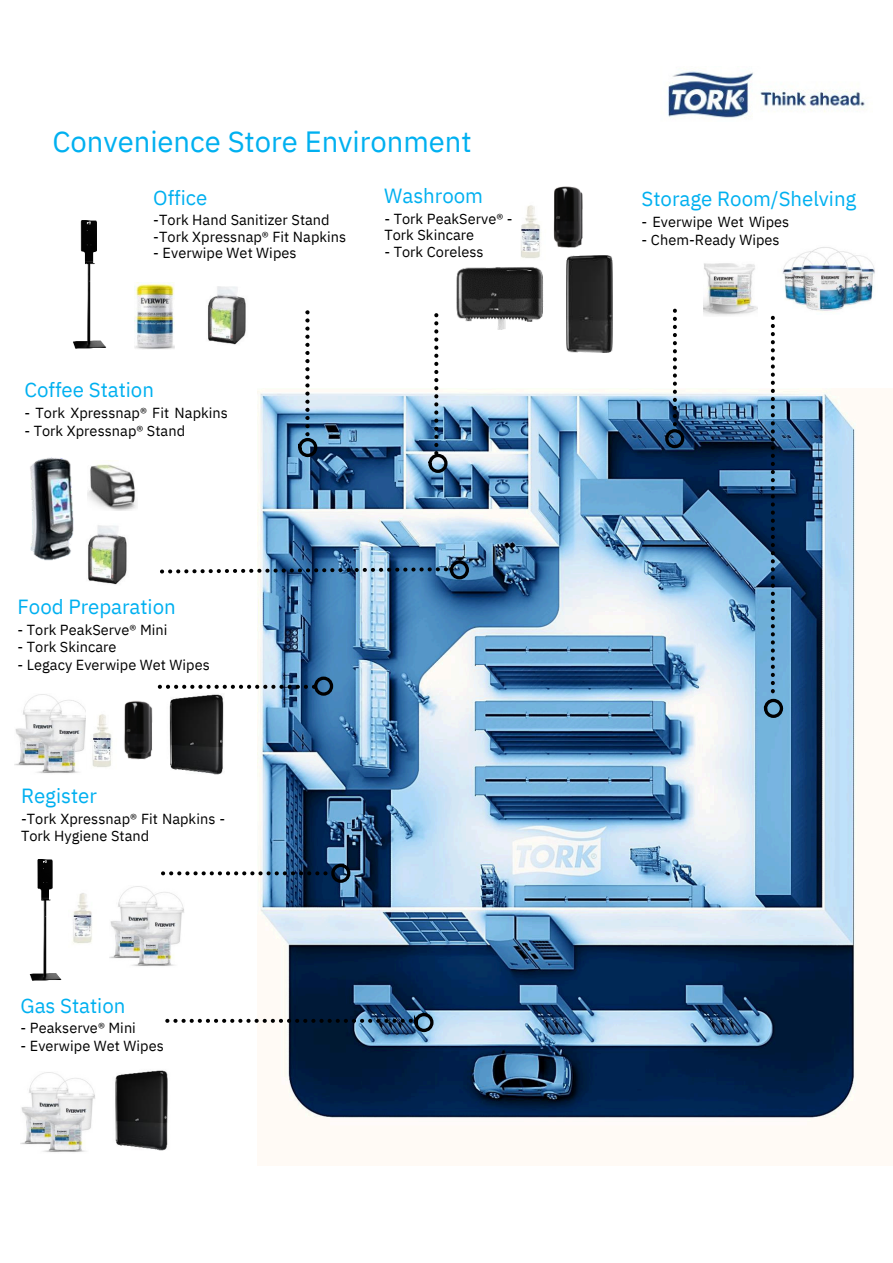
<style>
.page{position:relative;width:893px;height:1263px;background:#fff}
.page>*{position:absolute;margin:0;border:0;box-sizing:border-box;transform-origin:0 0}
.t1{font:29.25px "IBM Plex Sans";color:#00b0f0}
.t2{font:20.48px "IBM Plex Sans";color:#00b0f0}
.t3{font:14.55px/16.4px "IBM Plex Sans";letter-spacing:.005em;color:#000}
</style>
<div class="page">
<img style="left:257px;top:389px;width:599px;height:729px">
<div style="left:298px;top:438px;width:19px;height:19px;border:3px solid #000;border-radius:50%"></div>
<svg style="left:434px;top:313px;width:4px;height:141px"></svg>
<div style="left:428px;top:454px;width:19px;height:19px;border:3px solid #000;border-radius:50%"></div>
<div style="left:450px;top:560px;width:19px;height:19px;border:3px solid #000;border-radius:50%"></div>
<svg style="left:673px;top:309px;width:4px;height:117px"></svg>
<img style="left:667px;top:71px;width:200px;height:48px">
<div style="left:314px;top:676px;width:19px;height:20px;border:3px solid #000;border-radius:50%"></div>
<div style="left:331px;top:864px;width:19px;height:19px;border:3px solid #000;border-radius:50%"></div>
<img style="left:566px;top:256px;width:46px;height:96px">
<img style="left:456px;top:267px;width:88px;height:63px">
<img style="left:30px;top:457px;width:44px;height:104px">
<img style="left:73px;top:893px;width:19px;height:51px">
<img style="left:521px;top:205px;width:20px;height:53px">
<img style="left:14px;top:694px;width:72px;height:79px">
<img style="left:169px;top:694px;width:55px;height:81px">
<img style="left:92px;top:714px;width:20px;height:53px">
<img style="left:124px;top:701px;width:29px;height:59px">
<img style="left:87px;top:460px;width:50px;height:50px">
<img style="left:88px;top:525px;width:39px;height:60px">
<div style="left:414px;top:1013px;width:19px;height:19px;border:3px solid #000;border-radius:50%"></div>
<img style="left:207px;top:286px;width:39px;height:59px">
<img style="left:73px;top:220px;width:34px;height:129px">
<img style="left:110px;top:886px;width:74px;height:80px">
<svg style="left:771px;top:316px;width:4px;height:377px;background:#41596e"></svg>
<img style="left:21px;top:1072px;width:74px;height:80px">
<svg style="left:158px;top:685px;width:158px;height:4px"></svg>
<svg style="left:160px;top:567px;width:288px;height:6px"></svg>
<div style="left:665px;top:429px;width:19px;height:19px;border:3px solid #000;border-radius:50%"></div>
<img style="left:553px;top:186px;width:30px;height:62px">
<svg style="left:305px;top:310px;width:4px;height:126px"></svg>
<img style="left:135px;top:284px;width:39px;height:65px">
<svg style="left:161px;top:871px;width:166px;height:4px"></svg>
<svg style="left:165px;top:1019px;width:248px;height:4px"></svg>
<img style="left:115px;top:1070px;width:53px;height:81px">
<div style="left:764px;top:699px;width:19px;height:19px;border:3px solid #000;border-radius:50%"></div>
<img style="left:703px;top:263px;width:54px;height:53px">
<img style="left:29px;top:859px;width:33px;height:122px">
<img style="left:782px;top:247px;width:93px;height:65px">
<p class="t1" style="left:53px;top:122px;width:420px">Convenience Store Environment</p>
<p class="t2" style="left:153px;top:184px;width:56px">Office</p>
<p class="t2" style="left:384px;top:182px;width:100px">Washroom</p>
<p class="t2" style="left:641px;top:185px;width:216px">Storage Room/Shelving</p>
<p class="t3" style="left:153px;top:211px;width:194px">-Tork Hand Sanitizer Stand -Tork Xpressnap® Fit Napkins</p>
<p class="t3" style="left:153px;top:244px;width:145px">- Everwipe Wet Wipes</p>
<p class="t3" style="left:384px;top:210px;width:130px">- Tork PeakServe® -<br>Tork Skincare</p>
<p class="t3" style="left:384px;top:243px;width:101px">- Tork Coreless</p>
<h2 class="t2" style="left:24px;top:376px;width:131px">Coffee Station</h2>
<p class="t3" style="left:24px;top:404px;width:205px">- Tork Xpressnap® Fit Napkins</p>
<p class="t3" style="left:24px;top:422px;width:162px">- Tork Xpressnap® Stand</p>
<p class="t2" style="left:18px;top:593px;width:160px">Food Preparation</p>
<p class="t3" style="left:18px;top:621px;width:151px">- Tork PeakServe® Mini</p>
<p class="t3" style="left:18px;top:639px;width:100px">- Tork Skincare</p>
<p class="t3" style="left:18px;top:656px;width:194px">- Legacy Everwipe Wet Wipes</p>
<p class="t2" style="left:21px;top:782px;width:77px">Register</p>
<p class="t3" style="left:21px;top:809px;width:206px;line-height:17.5px">-Tork Xpressnap® Fit Napkins -<br>Tork Hygiene Stand</p>
<p class="t2" style="left:20px;top:992px;width:106px">Gas Station</p>
<p class="t3" style="left:20px;top:1019px;width:117px">- Peakserve® Mini</p>
<p class="t3" style="left:20px;top:1037px;width:145px">- Everwipe Wet Wipes</p>
<h2 class="t3" style="left:641px;top:213px;width:149px">- Everwipe Wet Wipes</h2>
<h2 class="t3" style="left:641px;top:231px;width:140px">- Chem-Ready Wipes</h2>
</div>
